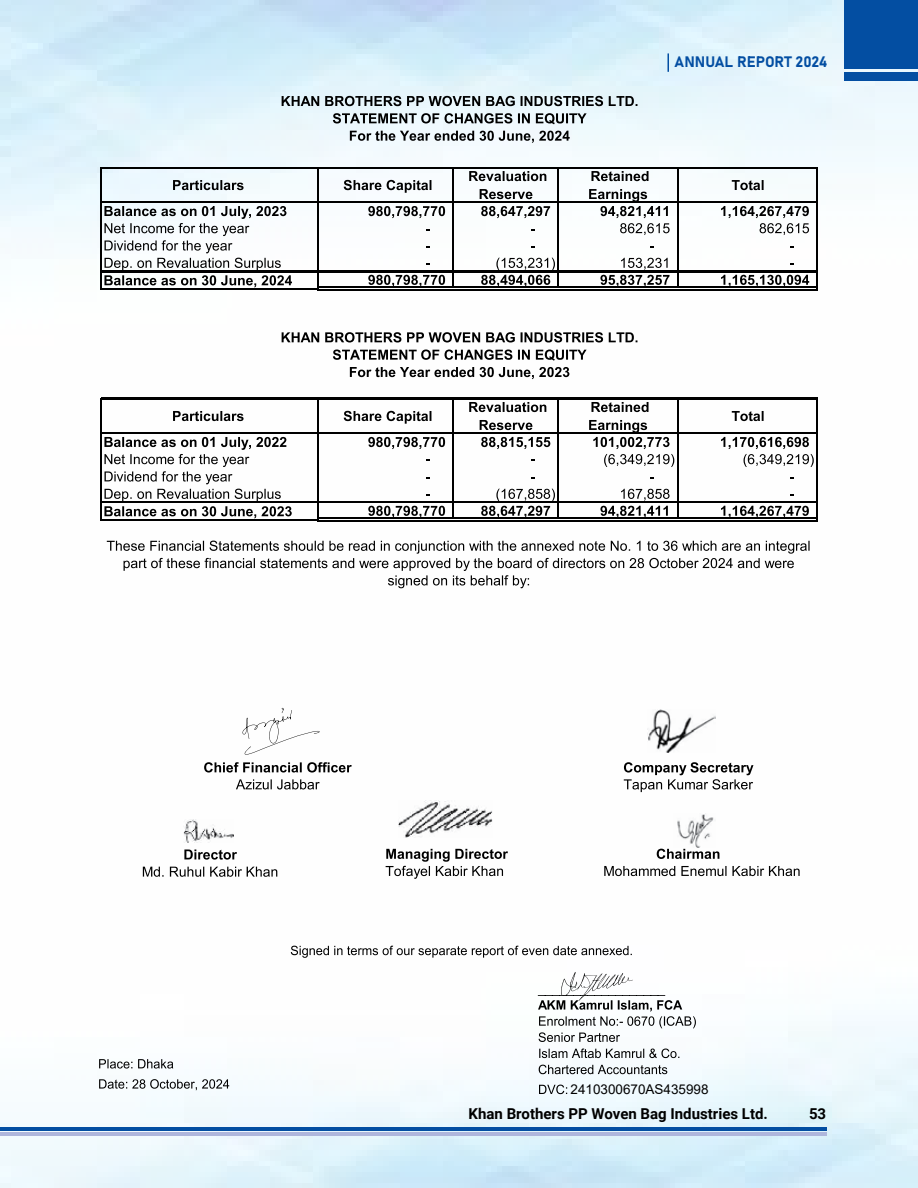
<style>
.page{position:relative;width:918px;height:1188px;background:#fff}
.page>*{position:absolute;margin:0;border:0;box-sizing:border-box;transform-origin:0 0}
.t1{font:700 15px "Roboto";color:#000}
.t2{font:15px "Bahnschrift";color:#034ea2}
.t3{font:13.5px "Arial";color:#010101}
</style>
<div class="page">
<img style="left:0;top:0;width:918px;height:1188px">
<svg style="left:668px;top:53px;width:1px;height:19px"></svg>
<hr style="left:0;top:1128px;width:826px;height:3px;background:#034ea2">
<hr style="left:0;top:1132px;width:826px;height:4px;background:#afb6dc">
<div style="left:844px;top:0;width:74px;height:69px;background:#034ea2"></div>
<div style="left:844px;top:72px;width:74px;height:9px;background:#034ea2"></div>
<svg style="left:173px;top:180px;width:71px;height:10px"></svg>
<svg style="left:344px;top:180px;width:87px;height:13px"></svg>
<svg style="left:469px;top:171px;width:77px;height:10px"></svg>
<svg style="left:480px;top:189px;width:52px;height:10px"></svg>
<svg style="left:591px;top:171px;width:58px;height:10px"></svg>
<svg style="left:732px;top:180px;width:32px;height:10px"></svg>
<svg style="left:368px;top:206px;width:77px;height:12px"></svg>
<svg style="left:481px;top:206px;width:69px;height:12px"></svg>
<svg style="left:589px;top:189px;width:81px;height:46px"></svg>
<svg style="left:721px;top:206px;width:88px;height:29px"></svg>
<svg style="left:104px;top:206px;width:188px;height:82px"></svg>
<svg style="left:368px;top:275px;width:77px;height:12px"></svg>
<svg style="left:481px;top:258px;width:74px;height:29px"></svg>
<svg style="left:600px;top:258px;width:70px;height:29px"></svg>
<svg style="left:721px;top:275px;width:88px;height:12px"></svg>
<svg style="left:173px;top:411px;width:71px;height:10px"></svg>
<svg style="left:344px;top:411px;width:87px;height:13px"></svg>
<svg style="left:469px;top:402px;width:77px;height:10px"></svg>
<svg style="left:480px;top:420px;width:52px;height:10px"></svg>
<svg style="left:591px;top:402px;width:58px;height:10px"></svg>
<svg style="left:732px;top:411px;width:32px;height:10px"></svg>
<svg style="left:368px;top:437px;width:77px;height:12px"></svg>
<svg style="left:481px;top:437px;width:69px;height:12px"></svg>
<svg style="left:589px;top:420px;width:85px;height:47px"></svg>
<svg style="left:721px;top:437px;width:93px;height:30px"></svg>
<svg style="left:104px;top:437px;width:188px;height:81px"></svg>
<svg style="left:368px;top:506px;width:77px;height:12px"></svg>
<svg style="left:481px;top:489px;width:74px;height:29px"></svg>
<svg style="left:600px;top:489px;width:70px;height:29px"></svg>
<svg style="left:721px;top:506px;width:88px;height:12px"></svg>
<svg style="left:184px;top:849px;width:53px;height:11px"></svg>
<svg style="left:143px;top:867px;width:134px;height:10px"></svg>
<svg style="left:282px;top:96px;width:355px;height:10px;background:#80888b"></svg>
<svg style="left:333px;top:113px;width:254px;height:11px;background:#8e9598"></svg>
<svg style="left:350px;top:131px;width:220px;height:12px"></svg>
<svg style="left:282px;top:332px;width:355px;height:11px"></svg>
<svg style="left:333px;top:350px;width:254px;height:11px"></svg>
<svg style="left:350px;top:367px;width:219px;height:12px"></svg>
<svg style="left:107px;top:541px;width:703px;height:47px"></svg>
<svg style="left:204px;top:762px;width:148px;height:11px"></svg>
<svg style="left:236px;top:779px;width:84px;height:11px"></svg>
<svg style="left:624px;top:762px;width:129px;height:30px"></svg>
<svg style="left:386px;top:849px;width:122px;height:30px"></svg>
<svg style="left:604px;top:866px;width:196px;height:10px"></svg>
<svg style="left:657px;top:849px;width:62px;height:10px"></svg>
<hr style="left:101px;top:288px;width:218px;height:2px;background:#000">
<hr style="left:100px;top:167px;width:1px;height:123px;background:#000">
<hr style="left:318px;top:168px;width:1px;height:123px;background:#000">
<hr style="left:453px;top:168px;width:1px;height:119px;background:#000">
<hr style="left:558px;top:168px;width:1px;height:119px;background:#000">
<hr style="left:677px;top:168px;width:1px;height:119px;background:#000">
<hr style="left:816px;top:168px;width:2px;height:123px;background:#000">
<hr style="left:101px;top:519px;width:218px;height:1px;background:#000">
<hr style="left:100px;top:398px;width:1px;height:123px;background:#000">
<hr style="left:318px;top:399px;width:1px;height:123px;background:#000">
<hr style="left:453px;top:399px;width:1px;height:119px;background:#000">
<hr style="left:558px;top:399px;width:1px;height:119px;background:#000">
<hr style="left:677px;top:399px;width:1px;height:119px;background:#000">
<hr style="left:816px;top:399px;width:2px;height:123px;background:#000">
<hr style="left:101px;top:167px;width:717px;height:1px;background:#000">
<hr style="left:101px;top:202px;width:717px;height:1px;background:#000">
<hr style="left:101px;top:271px;width:717px;height:1px;background:#000">
<hr style="left:319px;top:287px;width:497px;height:1px;background:#000">
<hr style="left:319px;top:290px;width:497px;height:1px;background:#000">
<hr style="left:101px;top:398px;width:717px;height:1px;background:#000">
<hr style="left:101px;top:432px;width:717px;height:2px;background:#000">
<hr style="left:101px;top:502px;width:717px;height:1px;background:#000">
<hr style="left:319px;top:518px;width:497px;height:1px;background:#000">
<hr style="left:319px;top:520px;width:497px;height:2px;background:#000">
<svg style="left:243px;top:708px;width:77px;height:47px"></svg>
<img style="left:648px;top:710px;width:67px;height:42px">
<img style="left:184px;top:819px;width:50px;height:23px">
<img style="left:399px;top:800px;width:94px;height:38px">
<img style="left:674px;top:814px;width:41px;height:33px">
<svg style="left:99px;top:1059px;width:74px;height:10px"></svg>
<svg style="left:99px;top:1079px;width:130px;height:11px"></svg>
<svg style="left:291px;top:946px;width:341px;height:12px"></svg>
<svg style="left:539px;top:1049px;width:140px;height:9px"></svg>
<svg style="left:539px;top:1065px;width:128px;height:9px"></svg>
<svg style="left:539px;top:1085px;width:28px;height:9px"></svg>
<svg style="left:538px;top:972px;width:158px;height:70px"></svg>
<p class="t2" style="left:675px;top:51px;width:154px">ANNUAL REPORT 2024</p>
<p class="t3" style="left:571px;top:1080px;width:139px">2410300670AS435998</p>
<p class="t1" style="left:469px;top:1103px;width:301px">Khan Brothers PP Woven Bag Industries Ltd.</p>
<p class="t1" style="left:809px;top:1103px;width:19px">53</p>
</div>
